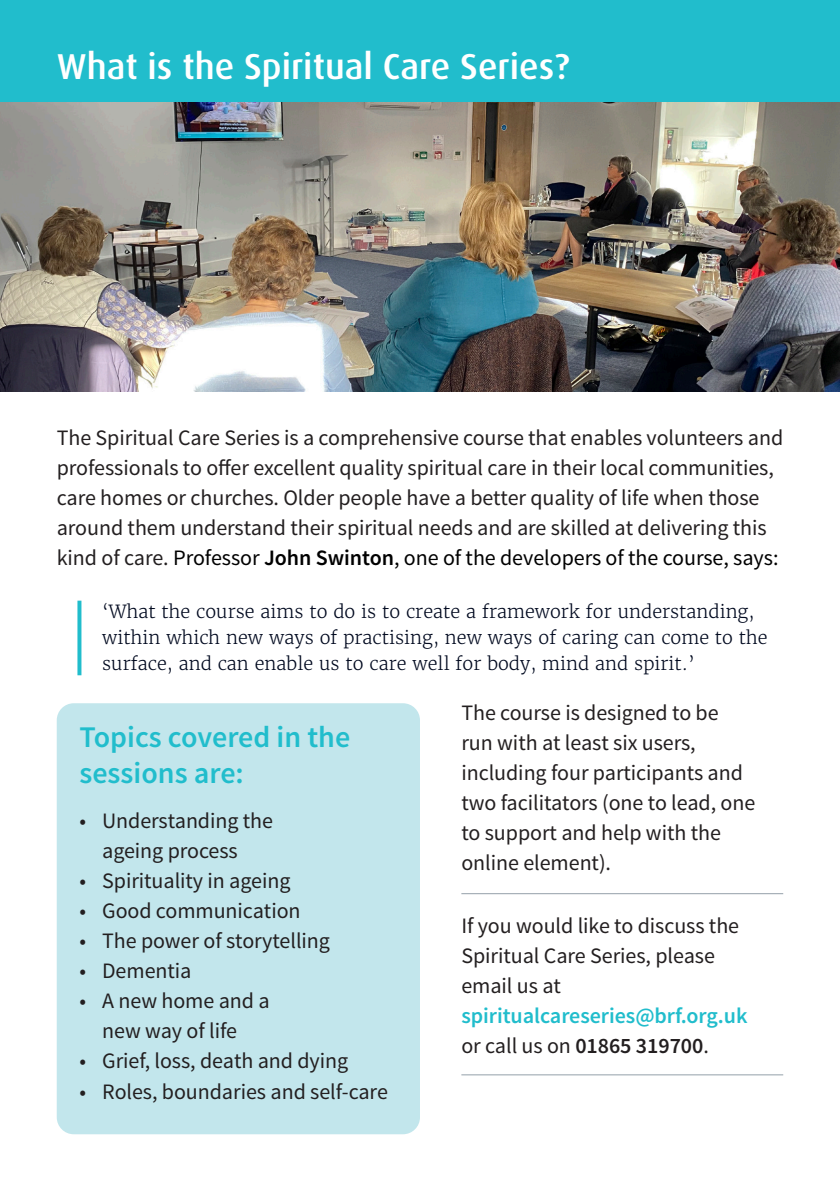
<style>
.page{position:relative;width:840px;height:1191px;background:#fff}
.page>*{position:absolute;margin:0;border:0;box-sizing:border-box;transform-origin:0 0}
.heading_1{font:500 36px "Dax OT";color:#fff}
.subheading_turquoise{font:600 30px/36px "Source Sans Pro";color:#21bdcc}
.text0{font:22px/30px "Source Sans Pro";letter-spacing:-.005em;color:#231f20}
.pull_out_quote{font:300 18px/26px "Merriweather";color:#00091f}
.s1{color:#000}
.s2{font-weight:600;color:#000}
.s3{font-weight:600;color:#21bdcc}
.s4{font-weight:600}
</style>
<div class="page">
<div style="left:0;top:0;width:839px;height:102px;background:#21bdcc"></div>
<div style="left:57px;top:703px;width:363px;height:431px;background:#c2e6ec;border-radius:17px"></div>
<svg style="left:77px;top:600px;width:4px;height:75px"></svg>
<img style="left:0;top:102px;width:839px;height:289px">
<hr style="left:461px;top:893px;width:321px;height:1px;background:#94a0a9">
<hr style="left:461px;top:1074px;width:321px;height:1px;background:#94a0a9">
<p class="heading_1" style="left:57px;top:44px;width:514px">What is the Spiritual Care Series?</p>
<p class="text0" style="left:57px;top:423px;width:727px">The Spiritual Care Series is a comprehensive course that enables volunteers and professionals to offer excellent quality spiritual care in their local communities, care homes or churches. Older people have a better quality of life when those around them understand their spiritual needs and are skilled at delivering this kind of care. <span class="s1">Professor</span> <span class="s2">John Swinton</span><span class="s1">, one of the developers of the course, says:</span></p>
<p class="pull_out_quote" style="left:102px;top:599px;width:666px">‘What the course aims to do is to create a framework for understanding, within which new ways of practising, new ways of caring can come to the surface, and can enable us to care well for body, mind and spirit.’</p>
<p class="text0" style="left:461px;top:698px;width:295px">The course is designed to be run with at least six users, including four participants and two facilitators (one to lead, one to support and help with the online element).</p>
<p class="subheading_turquoise" style="left:79px;top:720px;width:272px">Topics covered in the sessions are:</p>
<p class="text0" style="left:79px;top:806px;width:195px;text-align:center">• Understanding the ageing process</p>
<p class="text0" style="left:79px;top:866px;width:212px">• Spirituality in ageing</p>
<p class="text0" style="left:79px;top:896px;width:222px">• Good communication</p>
<p class="text0" style="left:79px;top:926px;width:252px">• The power of storytelling</p>
<p class="text0" style="left:79px;top:956px;width:113px">• Dementia</p>
<p class="text0" style="left:79px;top:986px;width:192px;text-align:center">• A new home and a new way of life</p>
<p class="text0" style="left:79px;top:1046px;width:270px">• Grief, loss, death and dying</p>
<p class="text0" style="left:79px;top:1076px;width:310px">• Roles, boundaries and self-care</p>
<p class="text0" style="left:461px;top:910px;width:287px">If you would like to discuss the<br>Spiritual Care Series, please email us at <span class="s3">spiritualcareseries@brf.org.uk </span>or call us on <span class="s4">01865 319700</span>.</p>
</div>
